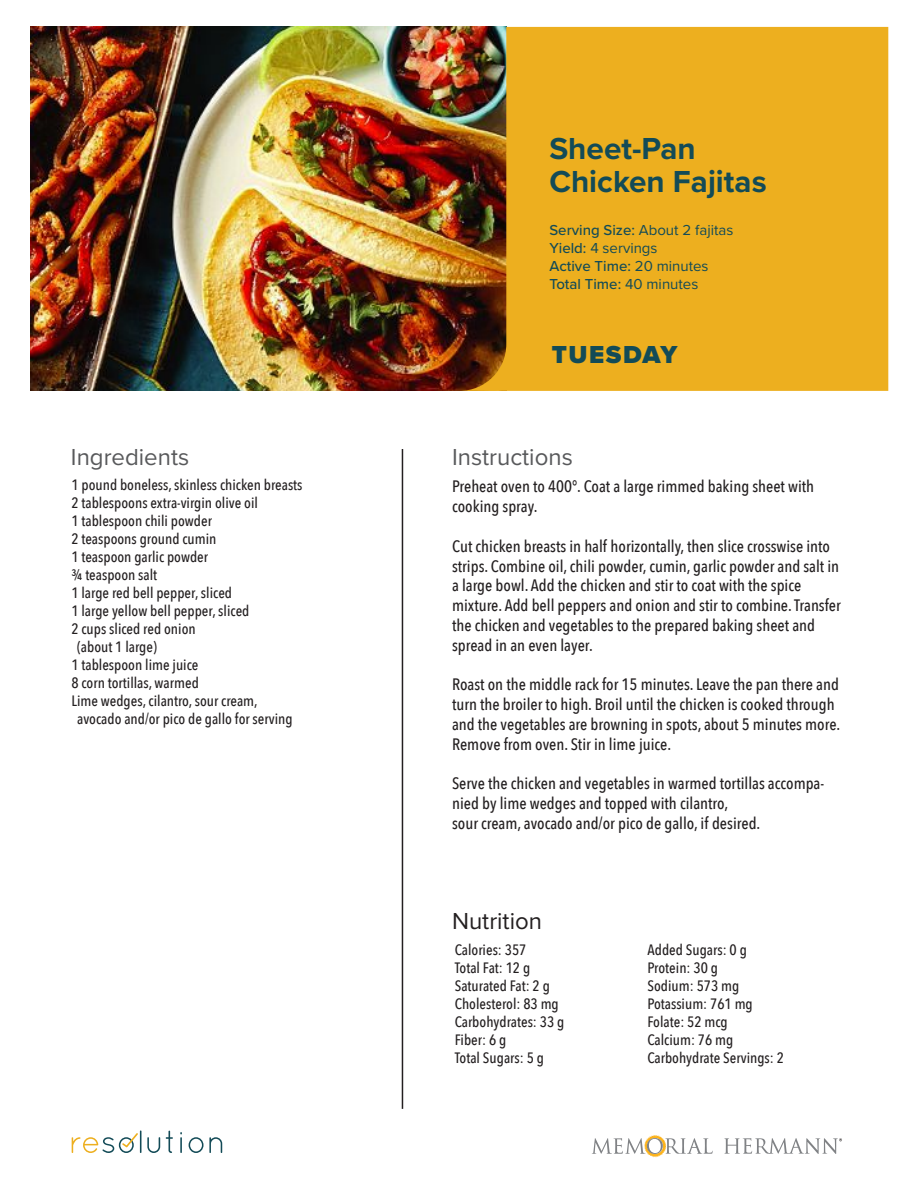
<style>
.page{position:relative;width:918px;height:1188px;background:#fff}
.page>*{position:absolute;margin:0;border:0;box-sizing:border-box;transform-origin:0 0}
.t1{font:700 31.5px/33px "Proxima Nova";color:#134b57}
.t2{font:900 25.5px "Proxima Nova";letter-spacing:.06em;color:#134b57}
.t3{font:24px "Proxima Nova";color:#58595b}
.t4{font:24px "Proxima Nova";color:#231f20}
.t5{font:500 16.5px/19.8px "Avenir Next Condensed";color:#231f20}
.t6{font:500 15px/18px "Avenir Next Condensed";color:#231f20}
.t7{font:15px/18px "Proxima Nova";color:#134b57}
.s1{font-weight:500}
</style>
<div class="page">
<svg style="left:147px;top:1137px;width:13px;height:16px"></svg>
<svg style="left:166px;top:1131px;width:7px;height:22px"></svg>
<svg style="left:180px;top:1132px;width:2px;height:21px"></svg>
<svg style="left:189px;top:1137px;width:33px;height:16px"></svg>
<svg style="left:72px;top:1130px;width:69px;height:23px"></svg>
<img style="left:30px;top:27px;width:430px;height:364px">
<svg style="left:460px;top:27px;width:428px;height:364px;fill:#edaf1f"></svg>
<img style="left:647px;top:1135px;width:16px;height:23px">
<svg style="left:592px;top:1138px;width:121px;height:16px"></svg>
<svg style="left:724px;top:1138px;width:118px;height:16px"></svg>
<hr style="left:402px;top:449px;width:1px;height:660px;background:#231f20">
<h3 class="t3" style="left:71px;top:439px;width:120px">Ingredients</h3>
<p class="t6" style="left:71px;top:475px;width:233px">1 pound boneless, skinless chicken breasts</p>
<p class="t6" style="left:71px;top:493px;width:188px">2 tablespoons extra-virgin olive oil</p>
<p class="t6" style="left:71px;top:511px;width:142px">1 tablespoon chili powder</p>
<p class="t6" style="left:71px;top:529px;width:147px">2 teaspoons ground cumin</p>
<p class="t6" style="left:71px;top:547px;width:138px">1 teaspoon garlic powder</p>
<p class="t6" style="left:71px;top:565px;width:87px">¾ teaspoon salt</p>
<p class="t6" style="left:71px;top:583px;width:162px">1 large red bell pepper, sliced</p>
<p class="t6" style="left:71px;top:601px;width:180px">1 large yellow bell pepper, sliced</p>
<p class="t6" style="left:71px;top:619px;width:126px">2 cups sliced red onion</p>
<p class="t6" style="left:77px;top:637px;width:81px">(about 1 large)</p>
<p class="t6" style="left:71px;top:655px;width:129px">1 tablespoon lime juice</p>
<p class="t6" style="left:71px;top:673px;width:129px">8 corn tortillas, warmed</p>
<p class="t6" style="left:71px;top:691px;width:188px">Lime wedges, cilantro, sour cream,</p>
<p class="t6" style="left:77px;top:709px;width:217px">avocado and/or pico de gallo for serving</p>
<h1 class="t1" style="left:549px;top:132px;width:219px">Sheet-Pan<br>Chicken Fajitas</h1>
<p class="t7" style="left:549px;top:221px;width:185px"><span class="s1">Serving Size:</span> About 2 fajitas<br><span class="s1">Yield:</span> 4 servings<br><span class="s1">Active Time:</span> 20 minutes<br><span class="s1">Total Time:</span> 40 minutes</p>
<h2 class="t2" style="left:552px;top:336px;width:127px">TUESDAY</h2>
<h3 class="t3" style="left:452px;top:439px;width:122px">Instructions</h3>
<p class="t5" style="left:452px;top:477px;width:364px">Preheat oven to 400°. Coat a large rimmed baking sheet with cooking spray.</p>
<p class="t5" style="left:452px;top:536px;width:390px">Cut chicken breasts in half horizontally, then slice crosswise into strips. Combine oil, chili powder, cumin, garlic powder and salt in a large bowl. Add the chicken and stir to coat with the spice mixture. Add bell peppers and onion and stir to combine. Transfer the chicken and vegetables to the prepared baking sheet and spread in an even layer.</p>
<p class="t5" style="left:452px;top:675px;width:390px">Roast on the middle rack for 15 minutes. Leave the pan there and turn the broiler to high. Broil until the chicken is cooked through and the vegetables are browning in spots, about 5 minutes more.<br>Remove from oven. Stir in lime juice.</p>
<p class="t5" style="left:452px;top:774px;width:374px">Serve the chicken and vegetables in warmed tortillas accompa&shy;nied by lime wedges and topped with cilantro,<br>sour cream, avocado and/or pico de gallo, if desired.</p>
<h3 class="t4" style="left:452px;top:904px;width:91px">Nutrition</h3>
<p class="t6" style="left:455px;top:941px;width:111px">Calories: 357<br>Total Fat: 12 g<br>Saturated Fat: 2 g<br>Cholesterol: 83 mg<br>Carbohydrates: 33 g<br>Fiber: 6 g<br>Total Sugars: 5 g</p>
<p class="t6" style="left:648px;top:941px;width:138px">Added Sugars: 0 g<br>Protein: 30 g<br>Sodium: 573 mg<br>Potassium: 761 mg<br>Folate: 52 mcg<br>Calcium: 76 mg<br>Carbohydrate Servings: 2</p>
</div>
